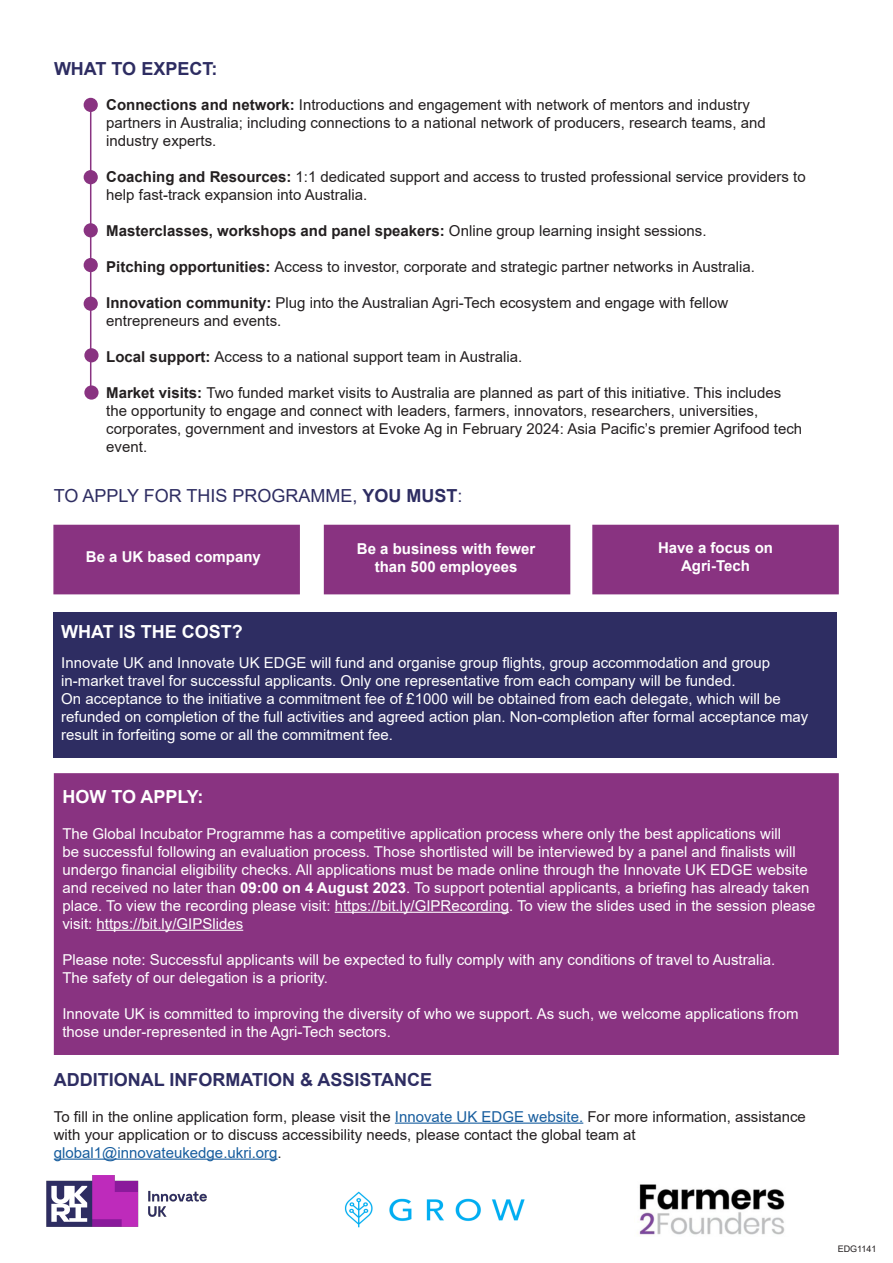
<style>
.page{position:relative;width:893px;height:1263px;background:#fff}
.page>*{position:absolute;margin:0;border:0;box-sizing:border-box;transform-origin:0 0}
.t1{font:700 18px "Arial";color:#2e2d62}
.t2{font:18px "Arial";color:#2e2d62}
.t3{font:700 18px "Arial";color:#fff}
.t4{font:15px/18px "Arial";color:#fff}
.t5{font:15px/18px "Arial";color:#231f20}
.t6{font:700 15px "Arial";color:#231f20}
.t7{font:700 15px/18px "Arial";color:#fff;text-align:center}
.t8{font:15px "Arial";color:#175d9e}
.t9{font:9px "Arial";color:#231f20}
.s1{font-weight:700}
.s2{font-weight:400}
.s3{color:#175d9e}
.s4{color:#231f20}
</style>
<div class="page">
<div style="left:54px;top:773px;width:785px;height:282px;background:#893381;border:2px solid #893381"></div>
<div style="left:54px;top:612px;width:783px;height:145px;background:#2e2d62"></div>
<div style="left:84px;top:99px;width:13px;height:12px;background:#893381;border-radius:50%"></div>
<div style="left:84px;top:98px;width:14px;height:14px;border:2px solid #893381;border-radius:50%"></div>
<div style="left:84px;top:171px;width:13px;height:13px;background:#893381;border-radius:50%"></div>
<div style="left:84px;top:170px;width:14px;height:14px;border:2px solid #893381;border-radius:50%"></div>
<div style="left:84px;top:224px;width:13px;height:13px;background:#893381;border-radius:50%"></div>
<div style="left:84px;top:223px;width:14px;height:14px;border:2px solid #893381;border-radius:50%"></div>
<div style="left:84px;top:259px;width:13px;height:12px;background:#893381;border-radius:50%"></div>
<div style="left:84px;top:258px;width:14px;height:14px;border:2px solid #893381;border-radius:50%"></div>
<div style="left:84px;top:297px;width:13px;height:13px;background:#893381;border-radius:50%"></div>
<div style="left:84px;top:297px;width:14px;height:14px;border:2px solid #893381;border-radius:50%"></div>
<hr style="left:90px;top:105px;width:1px;height:287px;background:#893381">
<hr style="left:335px;top:912px;width:174px;height:1px;background:#fff">
<hr style="left:97px;top:930px;width:146px;height:1px;background:#fff">
<hr style="left:395px;top:1122px;width:188px;height:2px;background:#175d9e">
<hr style="left:54px;top:1158px;width:224px;height:2px;background:#175d9e">
<div style="left:53px;top:525px;width:247px;height:69px;background:#893381"></div>
<div style="left:592px;top:525px;width:247px;height:69px;background:#893381"></div>
<div style="left:324px;top:525px;width:246px;height:69px;background:#893381"></div>
<div style="left:85px;top:349px;width:13px;height:13px;background:#893381;border-radius:50%"></div>
<div style="left:84px;top:348px;width:15px;height:14px;border:2px solid #893381;border-radius:50%"></div>
<img style="left:47px;top:1175px;width:160px;height:52px">
<div style="left:85px;top:386px;width:13px;height:13px;background:#893381;border-radius:50%"></div>
<div style="left:84px;top:385px;width:15px;height:15px;border:2px solid #893381;border-radius:50%"></div>
<img style="left:344px;top:1191px;width:181px;height:37px">
<img style="left:639px;top:1184px;width:146px;height:51px">
<p class="t1" style="left:54px;top:56px;width:165px">WHAT TO EXPECT:</p>
<p class="t5" style="left:106px;top:95px;width:661px"><span class="s1">Connections and network:</span> Introductions and engagement with network of mentors and industry partners in Australia; including connections to a national network of producers, research teams, and industry experts.</p>
<p class="t5" style="left:106px;top:167px;width:701px"><span class="s1">Coaching and Resources:</span> 1:1 dedicated support and access to trusted professional service providers to help fast-track expansion into Australia.</p>
<p class="t6" style="left:106px;top:220px;width:602px">Masterclasses, workshops and panel speakers: <span class="s2">Online group learning insight sessions.</span></p>
<p class="t5" style="left:106px;top:257px;width:650px"><span class="s1">Pitching opportunities:</span> Access to investor, corporate and strategic partner networks in Australia.</p>
<p class="t5" style="left:106px;top:293px;width:623px"><span class="s1">Innovation community:</span> Plug into the Australian Agri-Tech ecosystem and engage with fellow entrepreneurs and events.</p>
<p class="t5" style="left:106px;top:347px;width:417px"><span class="s1">Local support:</span> Access to a national support team in Australia.</p>
<p class="t5" style="left:106px;top:383px;width:697px"><span class="s1">Market visits:</span> Two funded market visits to Australia are planned as part of this initiative. This includes the opportunity to engage and connect with leaders, farmers, innovators, researchers, universities, corporates, government and investors at Evoke Ag in February 2024: Asia Pacific’s premier Agrifood tech event.</p>
<p class="t2" style="left:54px;top:483px;width:410px">TO APPLY FOR THIS PROGRAMME, <span class="s1">YOU MUST</span>:</p>
<p class="t7" style="left:86px;top:548px;width:177px">Be a UK based company</p>
<p class="t7" style="left:357px;top:540px;width:180px">Be a business with fewer than 500 employees</p>
<p class="t7" style="left:658px;top:539px;width:117px">Have a focus on</p>
<p class="t7" style="left:681px;top:557px;width:70px">Agri-Tech</p>
<p class="t3" style="left:61px;top:618px;width:183px">WHAT IS THE COST?</p>
<p class="t4" style="left:61px;top:653px;width:710px">Innovate UK and Innovate UK EDGE will fund and organise group flights, group accommodation and group</p>
<p class="t4" style="left:61px;top:671px;width:676px">in-market travel for successful applicants. Only one representative from each company will be funded.</p>
<p class="t4" style="left:61px;top:689px;width:749px">On acceptance to the initiative a commitment fee of £1000 will be obtained from each delegate, which will be refunded on completion of the full activities and agreed action plan. Non-completion after formal acceptance may result in forfeiting some or all the commitment fee.</p>
<p class="t3" style="left:62px;top:784px;width:143px">HOW TO APPLY:</p>
<p class="t4" style="left:62px;top:824px;width:720px">The Global Incubator Programme has a competitive application process where only the best applications will</p>
<p class="t4" style="left:62px;top:842px;width:755px">be successful following an evaluation process. Those shortlisted will be interviewed by a panel and finalists will undergo financial eligibility checks. All applications must be made online through the Innovate UK EDGE website and received no later than <span class="s1">09:00 on 4 August 2023</span>. To support potential applicants, a briefing has already taken place. To view the recording please visit: https://bit.ly/GIPRecording. To view the slides used in the session please visit: https://bit.ly/GIPSlides</p>
<p class="t4" style="left:62px;top:950px;width:714px">Please note: Successful applicants will be expected to fully comply with any conditions of travel to Australia.</p>
<p class="t4" style="left:62px;top:968px;width:267px">The safety of our delegation is a priority.</p>
<p class="t4" style="left:62px;top:1004px;width:738px">Innovate UK is committed to improving the diversity of who we support. As such, we welcome applications from those under-represented in the Agri-Tech sectors.</p>
<p class="t1" style="left:54px;top:1066px;width:380px">ADDITIONAL INFORMATION &amp; ASSISTANCE</p>
<p class="t5" style="left:54px;top:1107px;width:754px">To fill in the online application form, please visit the <span class="s3">Innovate UK EDGE website.</span> For more information, assistance with your application or to discuss accessibility needs, please contact the global team at</p>
<p class="t8" style="left:54px;top:1142px;width:229px">global1@innovateukedge.ukri.org<span class="s4">.</span></p>
<p class="t9" style="left:838px;top:1242px;width:40px">EDG1141</p>
</div>
